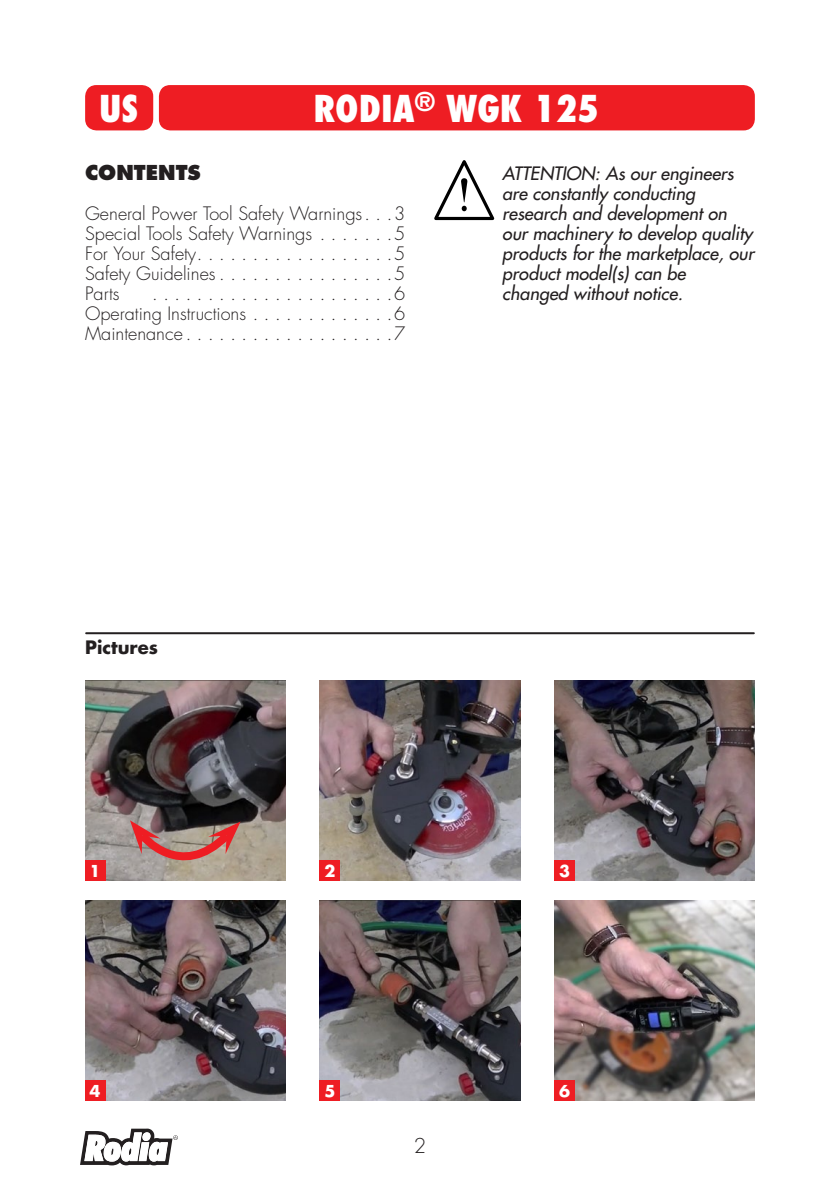
<style>
.page{position:relative;width:840px;height:1191px;background:#fff}
.page>*{position:absolute;margin:0;border:0;box-sizing:border-box;transform-origin:0 0}
.t1{font:800 condensed 36px "Futura";color:#fff}
.t2{font:800 20px "Futura";color:#231f20}
.t3{font:300 20px "Futura";color:#231f20}
.t4{font:300 18px/20px "Futura";color:#231f20;text-align:justify}
.t5{font:italic 18px/20px "Futura";color:#231f20}
.t6{font:700 18px "Futura";color:#231f20}
.t7{font:700 16px "Futura";color:#fff}
</style>
<div class="page">
<div style="left:159px;top:85px;width:595px;height:45px;background:#ee1d23;border-radius:11px"></div>
<div style="left:85px;top:85px;width:68px;height:45px;background:#ee1d23;border-radius:11px"></div>
<svg style="left:80px;top:1128px;width:98px;height:37px"></svg>
<svg style="left:434px;top:160px;width:60px;height:60px"></svg>
<img style="left:85px;top:680px;width:200px;height:200px">
<img style="left:554px;top:680px;width:200px;height:200px">
<img style="left:320px;top:680px;width:200px;height:200px">
<img style="left:85px;top:900px;width:200px;height:200px">
<img style="left:554px;top:900px;width:200px;height:200px">
<img style="left:320px;top:900px;width:200px;height:200px">
<svg style="left:130px;top:820px;width:110px;height:61px;background:#a97d75"></svg>
<div style="left:85px;top:860px;width:20px;height:20px;background:#ee1d23"></div>
<div style="left:85px;top:1080px;width:20px;height:20px;background:#ee1d23"></div>
<div style="left:320px;top:860px;width:20px;height:20px;background:#ee1d23"></div>
<div style="left:320px;top:1080px;width:20px;height:20px;background:#ee1d23"></div>
<div style="left:554px;top:860px;width:20px;height:20px;background:#ee1d23"></div>
<div style="left:554px;top:1080px;width:20px;height:20px;background:#ee1d23"></div>
<hr style="left:86px;top:632px;width:667px;height:2px;background:#231f20">
<h1 class="t1" style="left:99px;top:86px;width:41px">US</h1>
<h1 class="t1" style="left:313px;top:86px;width:287px">RODIA<sup>®</sup> WGK 125</h1>
<p class="t2" style="left:85px;top:160px;width:117px">CONTENTS</p>
<p class="t4" style="left:85px;top:204px;width:322px">General Power Tool Safety Warnings . . 3<br>Special Tools Safety Warnings . . . . . . 5<br>For Your Safety . . . . . . . . . . . . . . . . . 5<br>Safety Guidelines . . . . . . . . . . . . . . . 5<br>Parts</p>
<p class="t4" style="left:85px;top:284px;width:322px;text-indent:67px">. . . . . . . . . . . . . . . . . . . . . 6<br>Operating Instructions . . . . . . . . . . . . 6<br>Maintenance . . . . . . . . . . . . . . . . . . 7</p>
<p class="t5" style="left:502px;top:163px;width:253px">ATTENTION: As our engineers are constantly conducting research and development on our machinery to develop quality products for the marketplace, our product model(s) can be changed without notice.</p>
<p class="t6" style="left:85px;top:635px;width:74px">Pictures</p>
<p class="t7" style="left:90px;top:859px;width:12px">1</p>
<p class="t7" style="left:90px;top:1079px;width:12px">4</p>
<p class="t7" style="left:324px;top:859px;width:12px">2</p>
<p class="t7" style="left:324px;top:1079px;width:13px">5</p>
<p class="t3" style="left:413px;top:1133px;width:14px">2</p>
<p class="t7" style="left:559px;top:859px;width:12px">3</p>
<p class="t7" style="left:559px;top:1079px;width:12px">6</p>
</div>
